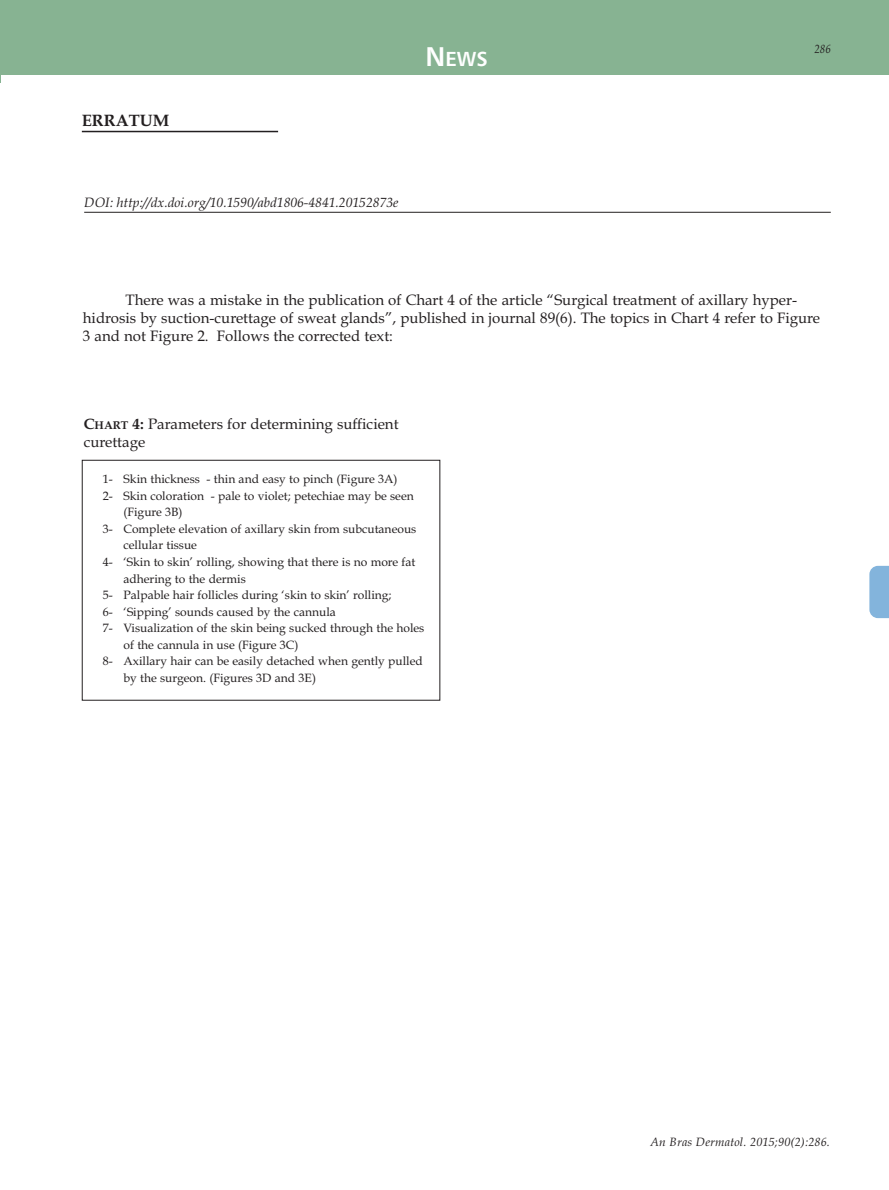
<style>
.page{position:relative;width:889px;height:1190px;background:#fff}
.page>*{position:absolute;margin:0;border:0;box-sizing:border-box;transform-origin:0 0}
.t1{font:20.3px "Humanist 777 BT Bold B";color:#fff}
.t2{font:700 16.62px "Book Antiqua";color:#231f20}
.t3{font:15.05px/18px "Book Antiqua";color:#231f20}
.t4{font:italic 13.47px "Book Antiqua";color:#231f20}
.t5{font:12.08px "Book Antiqua";color:#231f20}
.t6{font:italic 12.08px "Book Antiqua";letter-spacing:.015em;color:#231f20}
.t7{font:italic 12.08px "Book Antiqua";letter-spacing:.015em;color:#231f20;scale:.9 1}
.s1{font-size:27.12px}
.s2{font-weight:700}
.s3{font-weight:700;font-size:11.2px}
</style>
<div class="page">
<hr style="left:0;top:0;width:1px;height:82px;background:#87b392">
<svg style="left:869px;top:566px;width:20px;height:52px"></svg>
<div style="left:0;top:0;width:889px;height:75px;background:#87b392"></div>
<hr style="left:82px;top:131px;width:196px;height:1px;background:#231f20">
<hr style="left:84px;top:212px;width:747px;height:1px;background:#231f20">
<div style="left:82px;top:460px;width:358px;height:240px;border:1px solid #231f20"></div>
<h2 class="t2" style="left:82px;top:110px;width:89px">ERRATUM</h2>
<p class="t4" style="left:84px;top:198px;width:316px">DOI: http://dx.doi.org/10.1590/abd1806-4841.20152873e</p>
<h1 class="t1" style="left:425px;top:51px;width:64px"><span class="s1">N</span>EWS</h1>
<p class="t7" style="left:815px;top:44px;width:20px">286</p>
<p class="t3" style="left:83px;top:293px;width:739px;text-indent:43px">There was a mistake in the publication of Chart 4 of the article “Surgical treatment of axillary hyper&shy;hidrosis by suction-curettage of sweat glands”, published in journal 89(6). The topics in Chart 4 refer to Figure<br>3 and not Figure 2. Follows the corrected text:</p>
<p class="t3" style="left:84px;top:416px;width:316px"><span class="s2">C</span><span class="s3">HART</span> <span class="s2">4:</span> Parameters for determining sufficient curettage</p>
<p class="t5" style="left:103px;top:474px;width:296px">1- Skin thickness - thin and easy to pinch (Figure 3A)</p>
<p class="t5" style="left:103px;top:491px;width:312px">2- Skin coloration - pale to violet; petechiae may be seen</p>
<p class="t5" style="left:123px;top:507px;width:61px">(Figure 3B)</p>
<p class="t5" style="left:103px;top:524px;width:315px">3- Complete elevation of axillary skin from subcutaneous</p>
<p class="t5" style="left:123px;top:541px;width:75px">cellular tissue</p>
<p class="t5" style="left:103px;top:557px;width:314px">4- ‘Skin to skin’ rolling, showing that there is no more fat</p>
<p class="t5" style="left:123px;top:574px;width:124px">adhering to the dermis</p>
<p class="t5" style="left:103px;top:590px;width:290px">5- Palpable hair follicles during ‘skin to skin’ rolling;</p>
<p class="t5" style="left:103px;top:607px;width:235px">6- ‘Sipping’ sounds caused by the cannula</p>
<p class="t5" style="left:103px;top:623px;width:323px">7- Visualization of the skin being sucked through the holes</p>
<p class="t5" style="left:123px;top:640px;width:176px">of the cannula in use (Figure 3C)</p>
<p class="t5" style="left:103px;top:656px;width:322px">8- Axillary hair can be easily detached when gently pulled</p>
<p class="t5" style="left:123px;top:673px;width:194px">by the surgeon. (Figures 3D and 3E)</p>
<p class="t6" style="left:650px;top:1137px;width:181px">An Bras Dermatol. 2015;90(2):286.</p>
</div>
